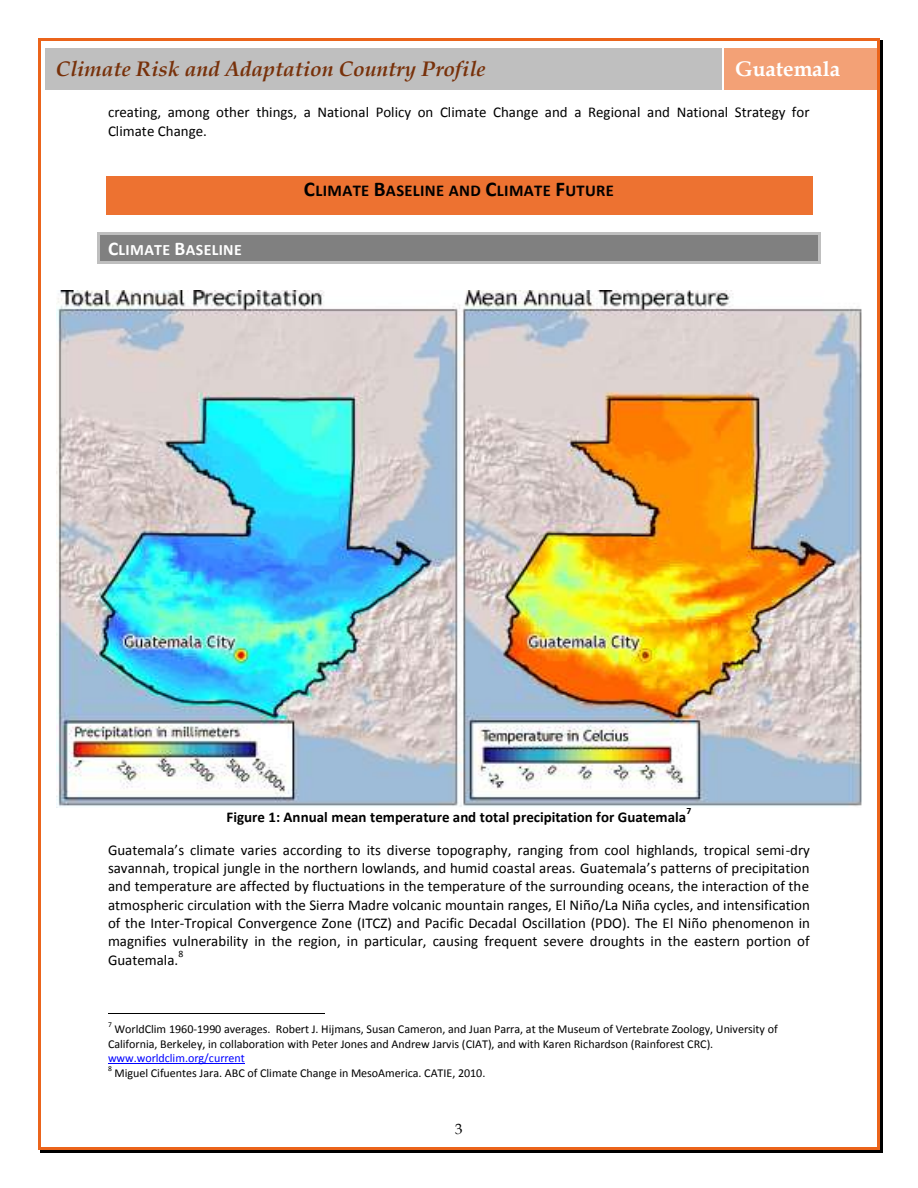
<style>
.page{position:relative;width:918px;height:1188px;background:#fff}
.page>*{position:absolute;margin:0;border:0;box-sizing:border-box;transform-origin:0 0}
.t1{font:italic 700 21px "Book Antiqua";color:#78310a}
.t2{font:700 21px "Book Antiqua";color:#fff}
.t3{font:700 16.5px "Calibri";letter-spacing:.02em;color:#000}
.t4{font:700 15.9px "Calibri";letter-spacing:.02em;color:#fff}
.t5{font:15px/18.3px "Calibri";color:#000}
.t6{font:700 15px "Calibri";color:#000}
.t7{font:15px "Book Antiqua";color:#000}
.t8{font:12px/14.7px "Calibri";letter-spacing:-.005em;color:#000}
.t9{font:12px "Calibri";letter-spacing:-.005em;color:#00f}
.t10{font:700 9.75px "Calibri";color:#000}
.t11{font:9.75px "Calibri";color:#000}
.t12{font:7.5px "Calibri";color:#000}
.s1{font-size:19.5px}
.s2{font-size:21px}
</style>
<div class="page">
<div style="left:45px;top:49px;width:676px;height:41px;background:#bfbfbf"></div>
<div style="left:724px;top:49px;width:152px;height:41px;background:#f3a176"></div>
<div style="left:106px;top:176px;width:706px;height:38px;background:#ed7231"></div>
<div style="left:100px;top:234px;width:718px;height:27px;background:#808080"></div>
<hr style="left:100px;top:232px;width:718px;height:2px;background:#bfbfbf">
<hr style="left:100px;top:261px;width:718px;height:3px;background:#bfbfbf">
<hr style="left:98px;top:234px;width:2px;height:27px;background:#bfbfbf">
<hr style="left:818px;top:234px;width:2px;height:27px;background:#bfbfbf">
<hr style="left:108px;top:1014px;width:216px;height:1px;background:#000">
<hr style="left:108px;top:1064px;width:137px;height:1px;background:#00f">
<img style="left:56px;top:291px;width:806px;height:516px">
<hr style="left:40px;top:38px;width:838px;height:2px;background:#eb641b">
<hr style="left:38px;top:40px;width:2px;height:1108px;background:#eb641b">
<hr style="left:880px;top:40px;width:2px;height:1108px;background:#000">
<hr style="left:878px;top:40px;width:2px;height:1108px;background:#eb641b">
<hr style="left:40px;top:1150px;width:838px;height:2px;background:#000">
<hr style="left:40px;top:1148px;width:838px;height:2px;background:#eb641b">
<svg style="left:878px;top:1148px;width:4px;height:4px"></svg>
<h1 class="t1" style="left:56px;top:57px;width:431px">Climate Risk and Adaptation Country Profile</h1>
<h1 class="t2" style="left:735px;top:57px;width:106px">Guatemala</h1>
<p class="t5" style="left:108px;top:104px;width:703px">creating, among other things, a National Policy on Climate Change and a Regional and National Strategy for<br>Climate Change.</p>
<p class="t4" style="left:108px;top:243px;width:135px"><span class="s1">C</span>LIMATE <span class="s1">B</span>ASELINE</p>
<p class="t3" style="left:304px;top:183px;width:312px"><span class="s2">C</span>LIMATE <span class="s2">B</span>ASELINE AND <span class="s2">C</span>LIMATE <span class="s2">F</span>UTURE</p>
<p class="t10" style="left:686px;top:807px;width:6px">7</p>
<p class="t5" style="left:108px;top:842px;width:704px;text-align:justify">Guatemala’s climate varies according to its diverse topography, ranging from cool highlands, tropical semi-dry savannah, tropical jungle in the northern lowlands, and humid coastal areas. Guatemala’s patterns of precipitation and temperature are affected by fluctuations in the temperature of the surrounding oceans, the interaction of the atmospheric circulation with the Sierra Madre volcanic mountain ranges, El Niño/La Niña cycles, and intensification of the Inter-Tropical Convergence Zone (ITCZ) and Pacific Decadal Oscillation (PDO). The El Niño phenomenon in magnifies vulnerability in the region, in particular, causing frequent severe droughts in the eastern portion of Guatemala.</p>
<p class="t6" style="left:227px;top:810px;width:461px">Figure 1: Annual mean temperature and total precipitation for Guatemala</p>
<p class="t11" style="left:179px;top:950px;width:6px">8</p>
<p class="t12" style="left:108px;top:1021px;width:5px">7</p>
<p class="t8" style="left:108px;top:1022px;width:671px;text-indent:6px">WorldClim 1960-1990 averages. Robert J. Hijmans, Susan Cameron, and Juan Parra, at the Museum of Vertebrate Zoology, University of<br>California, Berkeley, in collaboration with Peter Jones and Andrew Jarvis (CIAT), and with Karen Richardson (Rainforest CRC).</p>
<p class="t9" style="left:108px;top:1053px;width:138px">www.worldclim.org/current</p>
<p class="t12" style="left:108px;top:1065px;width:5px">8</p>
<p class="t8" style="left:115px;top:1067px;width:372px">Miguel Cifuentes Jara. ABC of Climate Change in MesoAmerica. CATIE, 2010.</p>
<p class="t7" style="left:455px;top:1120px;width:9px">3</p>
</div>
